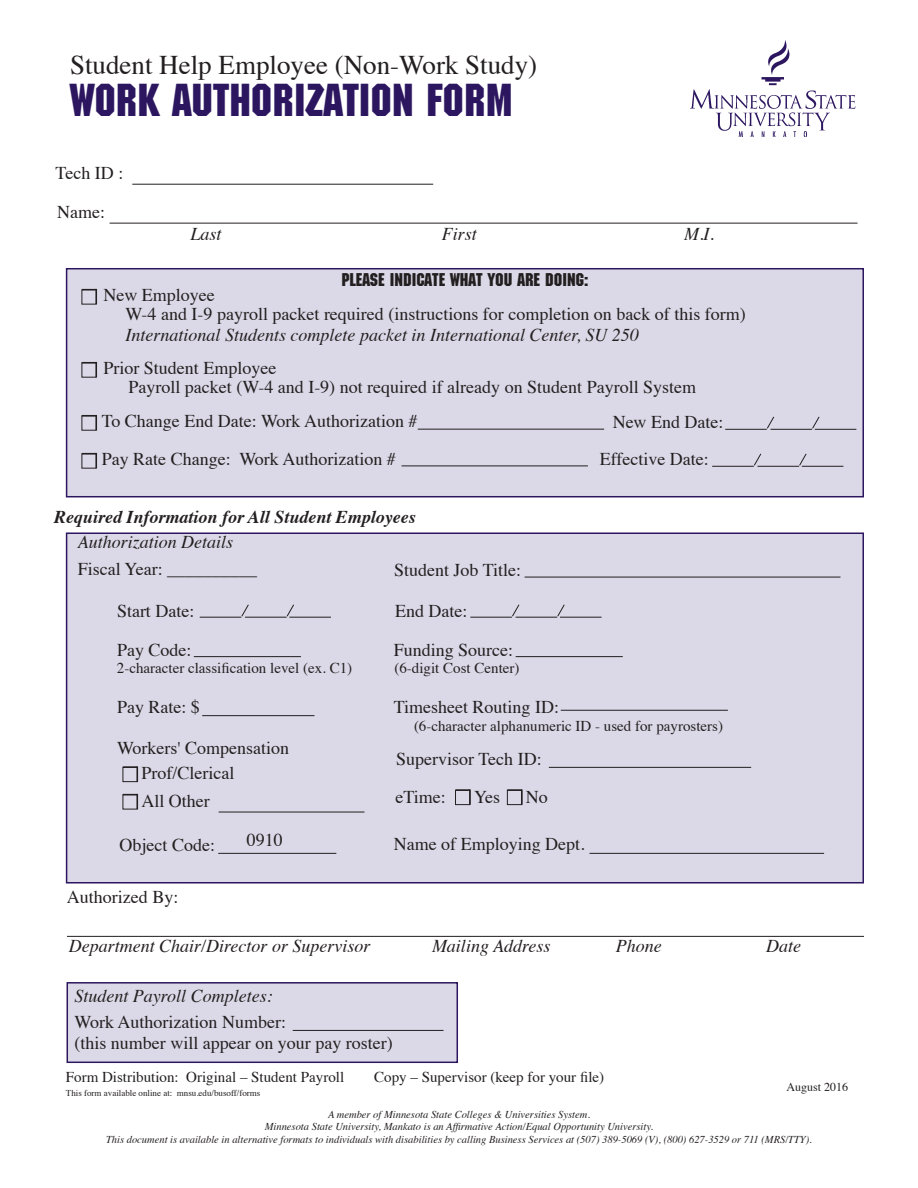
<style>
.page{position:relative;width:918px;height:1188px;background:#fff}
.page>*{position:absolute;margin:0;border:0;box-sizing:border-box;transform-origin:0 0}
.t1{font:45px "Machine";color:#2c165f}
.t2{font:27px "Times";color:#231f20}
.t3{font:18px "Times";color:#231f20}
.t4{font:italic 18px "Times";color:#231f20}
.t5{font:italic 700 18px "Times";color:#231f20}
.t6{font:18px "Machine";color:#231f20}
.t7{font:15px "Times";color:#231f20}
.t8{font:12px "Times";color:#231f20}
.t9{font:italic 10.5px "Times";color:#231f20}
.t10{font:9px "Times";color:#231f20}
.s1{font-style:inherit}
</style>
<div class="page">
<div style="left:66px;top:532px;width:798px;height:352px;background:#dbd9e7;border:2px solid #2c165f"></div>
<div style="left:66px;top:268px;width:798px;height:229px;background:#dbd9e7;border:2px solid #2c165f"></div>
<div style="left:67px;top:982px;width:391px;height:81px;background:#dbd9e7;border:2px solid #2c165f"></div>
<hr style="left:67px;top:936px;width:797px;height:1px;background:#231f20">
<hr style="left:293px;top:1030px;width:151px;height:1px;background:#231f20">
<img style="left:690px;top:41px;width:166px;height:96px">
<hr style="left:110px;top:223px;width:748px;height:1px;background:#231f20">
<hr style="left:202px;top:715px;width:112px;height:1px;background:#231f20">
<hr style="left:194px;top:656px;width:107px;height:1px;background:#231f20">
<hr style="left:200px;top:617px;width:41px;height:1px;background:#231f20">
<svg style="left:241px;top:604px;width:8px;height:13px"></svg>
<hr style="left:516px;top:656px;width:107px;height:1px;background:#231f20">
<hr style="left:561px;top:710px;width:167px;height:1px;background:#231f20">
<hr style="left:132px;top:184px;width:301px;height:1px;background:#231f20">
<hr style="left:418px;top:429px;width:186px;height:1px;background:#231f20">
<hr style="left:219px;top:812px;width:145px;height:1px;background:#231f20">
<hr style="left:218px;top:853px;width:118px;height:1px;background:#231f20">
<hr style="left:590px;top:853px;width:234px;height:1px;background:#231f20">
<svg style="left:123px;top:766px;width:15px;height:16px"></svg>
<svg style="left:123px;top:794px;width:15px;height:15px"></svg>
<div style="left:82px;top:415px;width:15px;height:16px;border:1px solid #231f20"></div>
<svg style="left:82px;top:415px;width:15px;height:15px"></svg>
<svg style="left:82px;top:362px;width:15px;height:15px"></svg>
<svg style="left:82px;top:289px;width:15px;height:15px"></svg>
<hr style="left:245px;top:617px;width:42px;height:1px;background:#231f20">
<svg style="left:286px;top:604px;width:9px;height:13px"></svg>
<hr style="left:289px;top:617px;width:42px;height:1px;background:#231f20">
<hr style="left:470px;top:617px;width:42px;height:1px;background:#231f20">
<svg style="left:511px;top:604px;width:9px;height:13px"></svg>
<hr style="left:516px;top:617px;width:41px;height:1px;background:#231f20">
<svg style="left:557px;top:604px;width:8px;height:13px"></svg>
<hr style="left:560px;top:617px;width:42px;height:1px;background:#231f20">
<hr style="left:725px;top:429px;width:42px;height:1px;background:#231f20">
<svg style="left:766px;top:416px;width:9px;height:13px"></svg>
<hr style="left:770px;top:429px;width:42px;height:1px;background:#231f20">
<svg style="left:812px;top:416px;width:8px;height:13px"></svg>
<hr style="left:815px;top:429px;width:41px;height:1px;background:#231f20">
<svg style="left:82px;top:453px;width:15px;height:15px"></svg>
<hr style="left:402px;top:466px;width:186px;height:1px;background:#231f20">
<hr style="left:712px;top:466px;width:42px;height:1px;background:#231f20">
<svg style="left:753px;top:453px;width:9px;height:13px"></svg>
<hr style="left:758px;top:466px;width:41px;height:1px;background:#231f20">
<svg style="left:799px;top:453px;width:8px;height:13px"></svg>
<hr style="left:802px;top:466px;width:41px;height:1px;background:#231f20">
<hr style="left:549px;top:767px;width:202px;height:1px;background:#231f20">
<div style="left:455px;top:790px;width:15px;height:15px;border:1px solid #231f20"></div>
<svg style="left:456px;top:789px;width:15px;height:16px"></svg>
<hr style="left:525px;top:577px;width:315px;height:1px;background:#231f20">
<svg style="left:507px;top:789px;width:16px;height:16px"></svg>
<p class="t2" style="left:70px;top:40px;width:469px">Student Help Employee (Non-Work Study)</p>
<p class="t1" style="left:70px;top:74px;width:444px">WORK AUTHORIZATION FORM</p>
<p class="t3" style="left:56px;top:156px;width:69px">Tech ID :</p>
<p class="t3" style="left:57px;top:195px;width:49px">Name:</p>
<p class="t4" style="left:190px;top:218px;width:33px">Last</p>
<p class="t4" style="left:442px;top:218px;width:37px">First</p>
<p class="t4" style="left:684px;top:218px;width:31px">M.I.</p>
<p class="t6" style="left:341px;top:269px;width:248px">PLEASE INDICATE WHAT YOU ARE DOING:</p>
<p class="t3" style="left:103px;top:278px;width:113px">New Employee</p>
<p class="t3" style="left:126px;top:297px;width:622px">W-4 and I-9 payroll packet required (instructions for completion on back of this form)</p>
<p class="t4" style="left:126px;top:320px;width:515px">International Students complete packet in International Center, SU 250</p>
<p class="t3" style="left:128px;top:370px;width:569px">Payroll packet (W-4 and I-9) not required if already on Student Payroll System</p>
<p class="t3" style="left:103px;top:351px;width:174px">Prior Student Employee</p>
<p class="t3" style="left:102px;top:404px;width:317px">To Change End Date: Work Authorization #</p>
<p class="t3" style="left:613px;top:405px;width:112px">New End Date:</p>
<p class="t3" style="left:102px;top:442px;width:296px">Pay Rate Change: Work Authorization #</p>
<p class="t3" style="left:600px;top:442px;width:111px">Effective Date:</p>
<p class="t5" style="left:54px;top:500px;width:363px">Required Information for All Student Employees</p>
<p class="t4" style="left:78px;top:526px;width:157px">Authorization Details</p>
<p class="t3" style="left:78px;top:552px;width:181px">Fiscal Year: __________</p>
<p class="t3" style="left:394px;top:553px;width:129px">Student Job Title:</p>
<p class="t3" style="left:395px;top:594px;width:74px">End Date:</p>
<p class="t3" style="left:394px;top:633px;width:121px">Funding Source:</p>
<p class="t3" style="left:117px;top:594px;width:79px">Start Date:</p>
<p class="t3" style="left:117px;top:633px;width:76px">Pay Code:</p>
<p class="t7" style="left:117px;top:654px;width:237px">2-character classification level (ex. C<span class="s1">1</span>)</p>
<p class="t3" style="left:117px;top:690px;width:84px">Pay Rate: $</p>
<p class="t3" style="left:117px;top:732px;width:174px">Workers' Compensation</p>
<p class="t7" style="left:394px;top:654px;width:126px">(6-digit Cost Center)</p>
<p class="t3" style="left:394px;top:690px;width:167px">Timesheet Routing ID:</p>
<p class="t7" style="left:414px;top:712px;width:311px">(6-character alphanumeric ID - used for payrosters)</p>
<p class="t3" style="left:396px;top:742px;width:147px">Supervisor Tech ID:</p>
<p class="t3" style="left:395px;top:780px;width:52px">eTime:</p>
<p class="t3" style="left:474px;top:780px;width:28px">Yes</p>
<p class="t3" style="left:141px;top:756px;width:94px">Prof/Clerical</p>
<p class="t3" style="left:141px;top:785px;width:70px">All Other</p>
<p class="t3" style="left:120px;top:828px;width:97px">Object Code:</p>
<p class="t3" style="left:247px;top:823px;width:37px">0910</p>
<p class="t3" style="left:394px;top:827px;width:192px">Name of Employing Dept.</p>
<p class="t3" style="left:526px;top:780px;width:23px">No</p>
<p class="t3" style="left:67px;top:880px;width:113px">Authorized By:</p>
<p class="t4" style="left:69px;top:930px;width:303px">Department Chair/Director or Supervisor</p>
<p class="t4" style="left:616px;top:930px;width:47px">Phone</p>
<p class="t4" style="left:766px;top:930px;width:36px">Date</p>
<p class="t4" style="left:432px;top:930px;width:120px">Mailing Address</p>
<p class="t4" style="left:74px;top:981px;width:200px">Student Payroll Completes:</p>
<p class="t3" style="left:74px;top:1005px;width:213px">Work Authorization Number:</p>
<p class="t3" style="left:74px;top:1026px;width:320px">(this number will appear on your pay roster)</p>
<p class="t7" style="left:66px;top:1063px;width:280px">Form Distribution: Original – Student Payroll</p>
<p class="t7" style="left:374px;top:1063px;width:231px">Copy – Supervisor (keep for your file)</p>
<p class="t10" style="left:66px;top:1084px;width:196px">This form available online at: mnsu.edu/busoff/forms</p>
<p class="t8" style="left:786px;top:1076px;width:63px">August <span class="s1">201</span>6</p>
<p class="t9" style="left:328px;top:1105px;width:263px">A member of Minnesota State Colleges &amp; Universities System.</p>
<p class="t9" style="left:265px;top:1118px;width:390px">Minnesota State University, Mankato is an Affirmative Action/Equal Opportunity University.</p>
<p class="t9" style="left:106px;top:1130px;width:707px">This document is available in alternative formats to individuals with disabilities by calling Business Services at (507) 389-5069 (V), (800) 627-3529 or 711 (MRS/TTY).</p>
</div>
